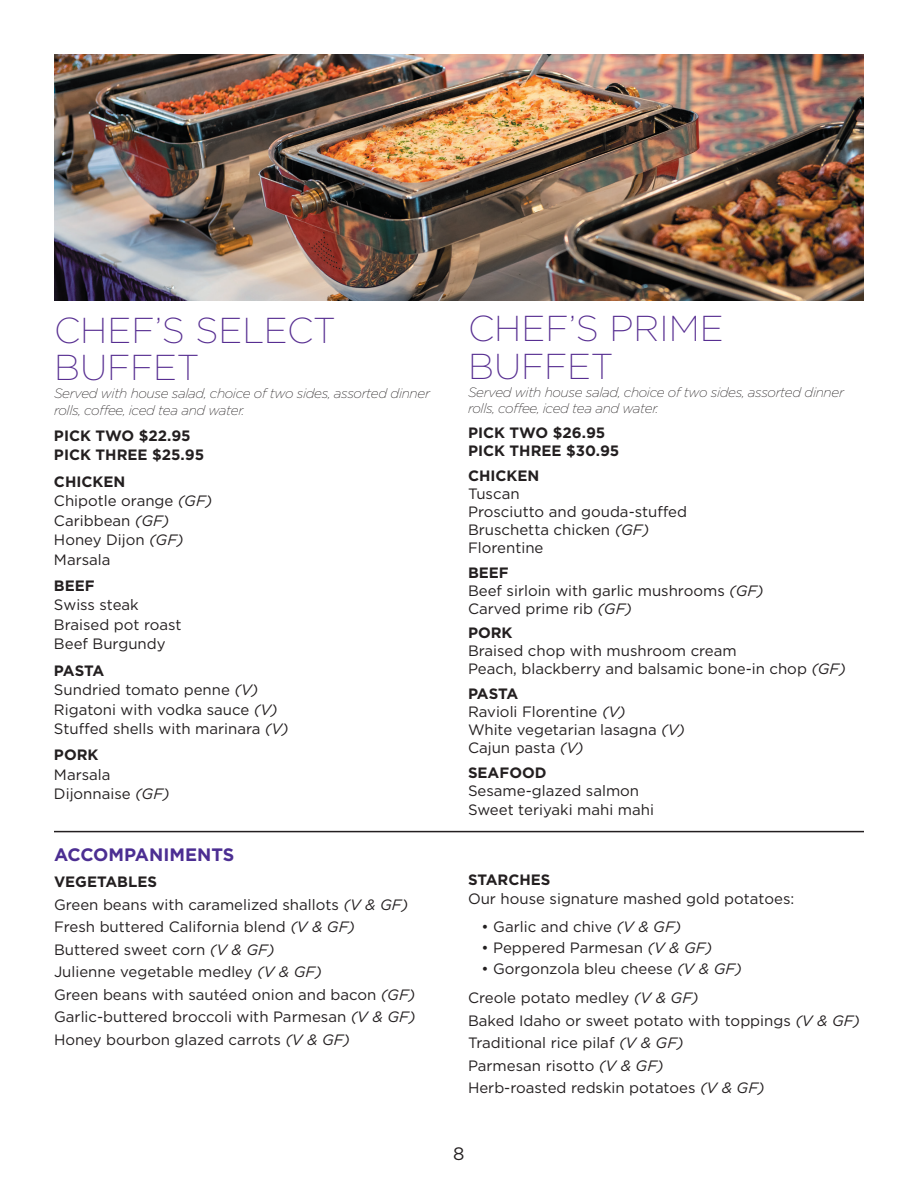
<style>
.page{position:relative;width:918px;height:1188px;background:#fff}
.page>*{position:absolute;margin:0;border:0;box-sizing:border-box;transform-origin:0 0}
.t1{font:200 36px/37.5px "Gotham";color:#572e91}
.t2{font:700 18px "Gotham";color:#4c2e92}
.t3{font:18px "Gotham";color:#231f20}
.t4{font:15px/19.5px "Gotham";color:#231f20}
.t5{font:700 15px/19.5px "Gotham";color:#231f20}
.t6{font:italic 200 13.5px/16.5px "Gotham";letter-spacing:-.025em;color:#231f20}
.s1{font-weight:700}
.s2{font-style:italic}
</style>
<div class="page">
<hr style="left:54px;top:831px;width:810px;height:1px;background:#231f20">
<img style="left:54px;top:54px;width:810px;height:246px">
<h1 class="t1" style="left:54px;top:310px;width:283px">CHEF’S SELECT<br>BUFFET</h1>
<p class="t6" style="left:54px;top:385px;width:377px">Served with house salad, choice of two sides, assorted dinner rolls, coffee, iced tea and water.</p>
<p class="t5" style="left:54px;top:426px;width:152px">PICK TWO $22.95<br>PICK THREE $25.95</p>
<p class="t4" style="left:54px;top:471px;width:160px"><span class="s1">CHICKEN<br></span>Chipotle orange <span class="s2">(GF)<br></span>Caribbean <span class="s2">(GF)<br></span>Honey Dijon <span class="s2">(GF)<br></span>Marsala</p>
<p class="t5" style="left:54px;top:576px;width:42px">BEEF</p>
<p class="t4" style="left:54px;top:595px;width:129px">Swiss steak<br>Braised pot roast<br>Beef Burgundy</p>
<p class="t4" style="left:54px;top:660px;width:236px"><span class="s1">PASTA<br></span>Sundried tomato penne <span class="s2">(V)<br></span>Rigatoni with vodka sauce <span class="s2">(V)<br></span>Stuffed shells with marinara <span class="s2">(V)</span></p>
<p class="t5" style="left:54px;top:745px;width:46px">PORK</p>
<p class="t4" style="left:54px;top:764px;width:117px">Marsala<br>Dijonnaise <span class="s2">(GF)</span></p>
<h1 class="t1" style="left:468px;top:309px;width:257px">CHEF’S PRIME<br>BUFFET</h1>
<p class="t6" style="left:468px;top:383px;width:377px">Served with house salad, choice of two sides, assorted dinner rolls, coffee, iced tea and water.</p>
<p class="t5" style="left:468px;top:424px;width:153px;line-height:18px">PICK TWO $26.95<br>PICK THREE $30.95</p>
<p class="t5" style="left:468px;top:466px;width:73px">CHICKEN</p>
<p class="t4" style="left:468px;top:484px;width:221px;line-height:18px">Tuscan<br>Prosciutto and gouda-stuffed<br>Bruschetta chicken <span class="s2">(GF)<br></span>Florentine</p>
<p class="t4" style="left:468px;top:563px;width:297px;line-height:18px"><span class="s1">BEEF<br></span>Beef sirloin with garlic mushrooms <span class="s2">(GF)<br></span>Carved prime rib <span class="s2">(GF)</span></p>
<p class="t5" style="left:468px;top:623px;width:46px">PORK</p>
<p class="t4" style="left:468px;top:642px;width:379px;line-height:18px">Braised chop with mushroom cream<br>Peach, blackberry and balsamic bone-in chop <span class="s2">(GF)</span></p>
<p class="t4" style="left:468px;top:685px;width:219px;line-height:18px"><span class="s1">PASTA<br></span>Ravioli Florentine <span class="s2">(V)<br></span>White vegetarian lasagna <span class="s2">(V)<br></span>Cajun pasta <span class="s2">(V)</span></p>
<p class="t5" style="left:468px;top:763px;width:80px">SEAFOOD</p>
<p class="t4" style="left:468px;top:781px;width:187px">Sesame-glazed salmon<br>Sweet teriyaki mahi mahi</p>
<p class="t2" style="left:54px;top:843px;width:182px">ACCOMPANIMENTS</p>
<p class="t4" style="left:54px;top:870px;width:363px;line-height:22.5px"><span class="s1">VEGETABLES<br></span>Green beans with caramelized shallots <span class="s2">(V &amp; GF)<br></span>Fresh buttered California blend <span class="s2">(V &amp; GF)<br></span>Buttered sweet corn <span class="s2">(V &amp; GF)<br></span>Julienne vegetable medley <span class="s2">(V &amp; GF)<br></span>Green beans with sautéed onion and bacon <span class="s2">(GF)<br></span>Garlic-buttered broccoli with Parmesan <span class="s2">(V &amp; GF)<br></span>Honey bourbon glazed carrots <span class="s2">(V &amp; GF)</span></p>
<p class="t5" style="left:468px;top:870px;width:84px">STARCHES</p>
<p class="t4" style="left:468px;top:889px;width:328px">Our house signature mashed gold potatoes:</p>
<p class="t4" style="left:482px;top:917px;width:201px">• Garlic and chive <span class="s2">(V &amp; GF)</span></p>
<p class="t4" style="left:482px;top:938px;width:232px">• Peppered Parmesan <span class="s2">(V &amp; GF)</span></p>
<p class="t4" style="left:468px;top:954px;width:275px;line-height:29.2px;text-indent:14px">• Gorgonzola bleu cheese <span class="s2">(V &amp; GF)<br></span>Creole potato medley <span class="s2">(V &amp; GF)</span></p>
<p class="t4" style="left:468px;top:1009px;width:394px;line-height:22.5px">Baked Idaho or sweet potato with toppings <span class="s2">(V &amp; GF)<br></span>Traditional rice pilaf <span class="s2">(V &amp; GF)<br></span>Parmesan risotto <span class="s2">(V &amp; GF)<br></span>Herb-roasted redskin potatoes <span class="s2">(V &amp; GF)</span></p>
<p class="t3" style="left:453px;top:1142px;width:13px">8</p>
</div>
